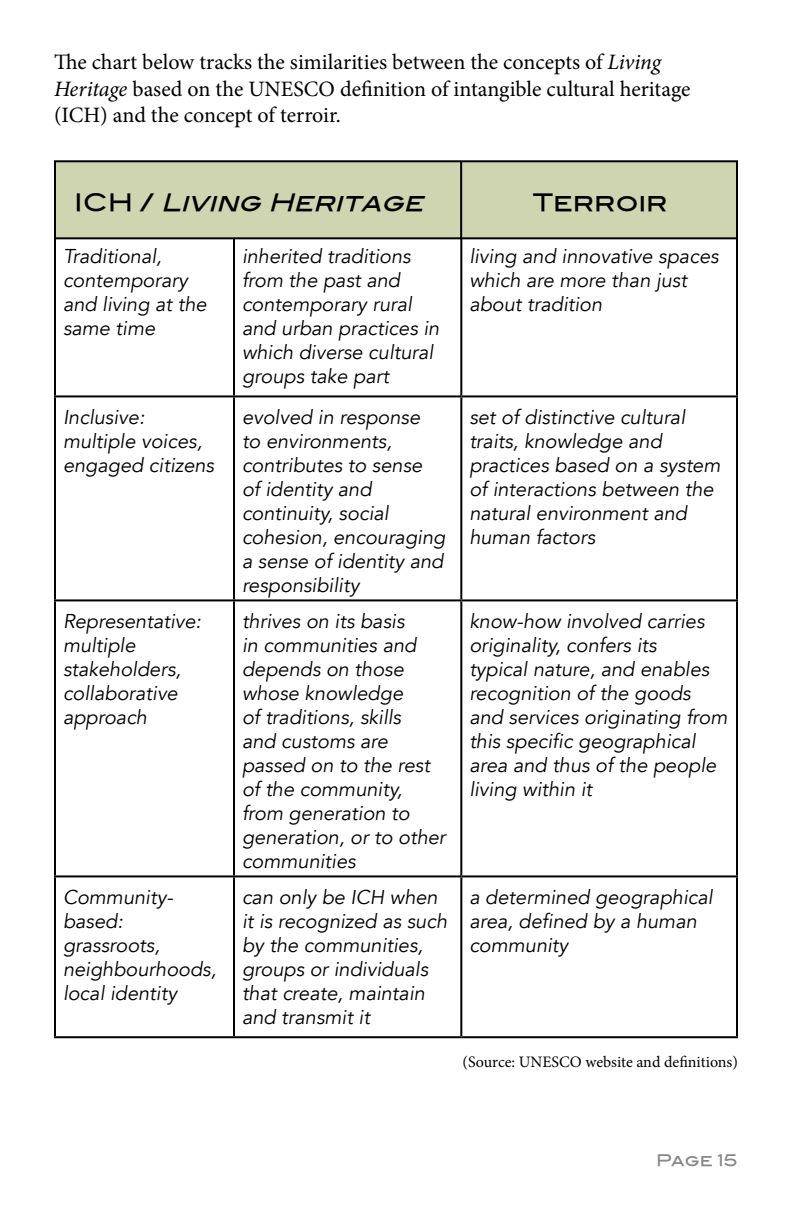
<style>
.page{position:relative;width:792px;height:1224px;background:#fff}
.page>*{position:absolute;margin:0;border:0;box-sizing:border-box;transform-origin:0 0}
.t1{font:italic 24px "Blair Md ITCTT Medium";color:#000}
.t2{font:24px "Blair Md ITCTT Medium";color:#000}
.t3{font:22px/26.4px "Minion Pro";color:#000}
.t4{font:italic 20px/24px "Avenir";color:#000}
.t5{font:16px "Minion Pro";color:#000}
.t6{font:16px "Blair Md ITCTT Medium";color:#878787}
.s1{font-style:italic}
.s2{font-style:normal}
</style>
<div class="page">
<hr style="left:54px;top:236px;width:2px;height:159px;background:#000">
<hr style="left:233px;top:236px;width:2px;height:159px;background:#000">
<hr style="left:460px;top:236px;width:2px;height:159px;background:#000">
<hr style="left:736px;top:236px;width:2px;height:159px;background:#000">
<hr style="left:54px;top:395px;width:180px;height:2px;background:#000">
<hr style="left:54px;top:397px;width:2px;height:202px;background:#000">
<hr style="left:234px;top:395px;width:227px;height:2px;background:#000">
<hr style="left:233px;top:397px;width:2px;height:202px;background:#000">
<hr style="left:461px;top:395px;width:277px;height:2px;background:#000">
<hr style="left:460px;top:397px;width:2px;height:202px;background:#000">
<hr style="left:736px;top:397px;width:2px;height:202px;background:#000">
<hr style="left:54px;top:599px;width:180px;height:2px;background:#000">
<hr style="left:54px;top:601px;width:2px;height:274px;background:#000">
<hr style="left:234px;top:599px;width:227px;height:2px;background:#000">
<hr style="left:233px;top:601px;width:2px;height:274px;background:#000">
<hr style="left:461px;top:599px;width:277px;height:2px;background:#000">
<hr style="left:460px;top:601px;width:2px;height:274px;background:#000">
<hr style="left:736px;top:601px;width:2px;height:274px;background:#000">
<hr style="left:54px;top:875px;width:180px;height:2px;background:#000">
<hr style="left:54px;top:877px;width:2px;height:159px;background:#000">
<hr style="left:234px;top:875px;width:227px;height:2px;background:#000">
<hr style="left:233px;top:877px;width:2px;height:159px;background:#000">
<hr style="left:461px;top:875px;width:277px;height:2px;background:#000">
<hr style="left:460px;top:877px;width:2px;height:159px;background:#000">
<hr style="left:736px;top:877px;width:2px;height:159px;background:#000">
<hr style="left:54px;top:1036px;width:180px;height:2px;background:#000">
<hr style="left:234px;top:1036px;width:227px;height:2px;background:#000">
<hr style="left:461px;top:1036px;width:277px;height:2px;background:#000">
<div style="left:55px;top:161px;width:682px;height:77px;background:#cfd4b1"></div>
<div style="left:54px;top:160px;width:684px;height:79px;border:2px solid #000"></div>
<hr style="left:460px;top:161px;width:2px;height:77px;background:#000">
<p class="t3" style="left:54px;top:49px;width:638px">The chart below tracks the similarities between the concepts of <span class="s1">Living<br>Heritage</span> based on the UNESCO definition of intangible cultural heritage (ICH) and the concept of terroir.</p>
<p class="t1" style="left:74px;top:183px;width:360px"><span class="s2">I C H /</span> Living Heritage</p>
<p class="t2" style="left:533px;top:183px;width:137px">Terroir</p>
<p class="t4" style="left:63px;top:244px;width:145px">Traditional, contemporary and living at the same time</p>
<p class="t4" style="left:242px;top:244px;width:199px">inherited traditions from the past and contemporary rural and urban practices in which diverse cultural groups take part</p>
<p class="t4" style="left:469px;top:244px;width:251px">living and innovative spaces which are more than just about tradition</p>
<p class="t4" style="left:63px;top:406px;width:153px">Inclusive: multiple voices, engaged citizens</p>
<p class="t4" style="left:242px;top:406px;width:205px">evolved in response<br>to environments, contributes to sense<br>of identity and continuity, social cohesion, encouraging a sense of identity and responsibility</p>
<p class="t4" style="left:469px;top:406px;width:253px">set of distinctive cultural traits, knowledge and practices based on a system of interactions between the natural environment and human factors</p>
<p class="t4" style="left:63px;top:610px;width:140px">Representative: multiple stakeholders, collaborative approach</p>
<p class="t4" style="left:242px;top:610px;width:205px">thrives on its basis<br>in communities and depends on those whose knowledge<br>of traditions, skills<br>and customs are passed on to the rest of the community, from generation to generation, or to other communities</p>
<p class="t4" style="left:469px;top:610px;width:260px">know-how involved carries originality, confers its<br>typical nature, and enables recognition of the goods and services originating from this specific geographical area and thus of the people living within it</p>
<p class="t4" style="left:63px;top:886px;width:155px">Community&shy;based: grassroots, neighbourhoods, local identity</p>
<p class="t4" style="left:242px;top:886px;width:207px">can only be ICH when it is recognized as such by the communities, groups or individuals that create, maintain and transmit it</p>
<p class="t4" style="left:469px;top:886px;width:245px">a determined geographical area, defined by a human community</p>
<p class="t5" style="left:462px;top:1051px;width:277px">(Source: UNESCO website and definitions)</p>
<p class="t6" style="left:656px;top:1147px;width:83px">Page 15</p>
</div>
